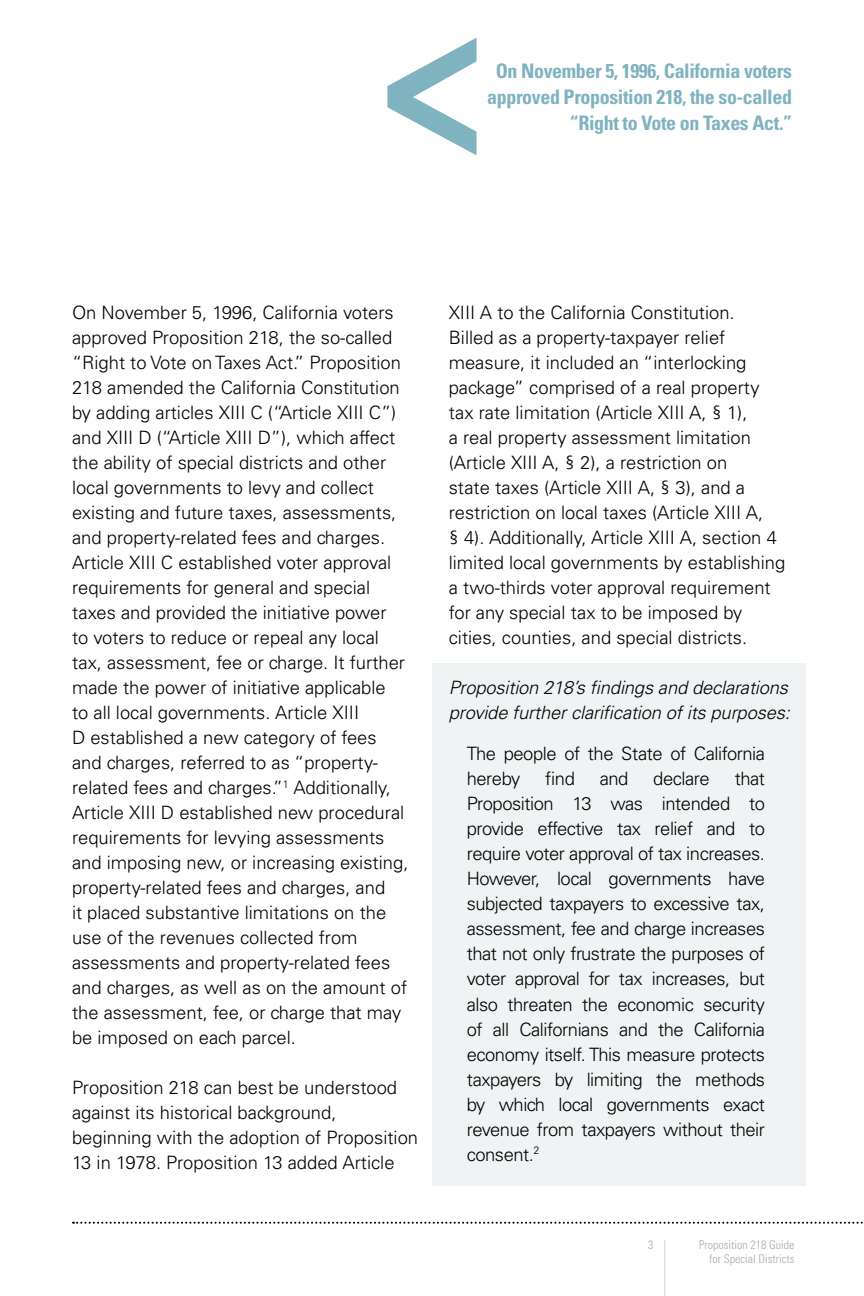
<style>
.page{position:relative;width:864px;height:1296px;background:#fff}
.page>*{position:absolute;margin:0;border:0;box-sizing:border-box;transform-origin:0 0}
.t1{font:700 condensed 20px/26px "Univers LT Std";letter-spacing:-.02em;color:#7fb3c0;text-align:right}
.t2{font:300 18.4px/25px "Univers LT Std";color:#000}
.t3{font:italic 300 18.4px/25px "Univers LT Std";letter-spacing:-.01em;color:#000}
.t4{font:300 18.4px/25px "Univers LT Std";letter-spacing:-.025em;color:#000}
.t5{font:300 condensed 12px/14px "Univers LT Std";color:#a7a9ac;text-align:right}
</style>
<div class="page">
<hr style="left:664px;top:1240px;width:1px;height:56px;background:#d1d3d4">
<svg style="left:73px;top:1222px;width:790px;height:2px"></svg>
<div style="left:432px;top:663px;width:374px;height:523px;background:#eff3f4"></div>
<svg style="left:387px;top:38px;width:90px;height:117px"></svg>
<p class="t1" style="left:487px;top:58px;width:306px">On November 5, 1996, California voters approved Proposition 218, the so-called “Right to Vote on Taxes Act.”</p>
<p class="t2" style="left:72px;top:300px;width:338px">On November 5, 1996, California voters approved Proposition 218, the so-called “Right to Vote on Taxes Act.” Proposition 218 amended the California Constitution by adding articles XIII C (“Article XIII C”) and XIII D (“Article XIII D”), which affect the ability of special districts and other local governments to levy and collect existing and future taxes, assessments, and property-related fees and charges.<br>Article XIII C established voter approval requirements for general and special taxes and provided the initiative power<br>to voters to reduce or repeal any local tax, assessment, fee or charge. It further made the power of initiative applicable<br>to all local governments. Article XIII<br>D established a new category of fees and charges, referred to as “property&shy;related fees and charges.”<sup>1</sup> Additionally, Article XIII D established new procedural requirements for levying assessments and imposing new, or increasing existing, property-related fees and charges, and<br>it placed substantive limitations on the use of the revenues collected from assessments and property-related fees and charges, as well as on the amount of the assessment, fee, or charge that may be imposed on each parcel.</p>
<p class="t2" style="left:72px;top:1075px;width:348px">Proposition 218 can best be understood against its historical background, beginning with the adoption of Proposition 13 in 1978. Proposition 13 added Article</p>
<p class="t2" style="left:449px;top:300px;width:338px">XIII A to the California Constitution.<br>Billed as a property-taxpayer relief measure, it included an “interlocking package” comprised of a real property tax rate limitation (Article XIII A, § 1),<br>a real property assessment limitation (Article XIII A, § 2), a restriction on<br>state taxes (Article XIII A, § 3), and a restriction on local taxes (Article XIII A,<br>§ 4). Additionally, Article XIII A, section 4 limited local governments by establishing a two-thirds voter approval requirement for any special tax to be imposed by cities, counties, and special districts.</p>
<p class="t3" style="left:449px;top:676px;width:343px">Proposition 218’s findings and declarations provide further clarification of its purposes:</p>
<p class="t4" style="left:467px;top:741px;width:300px">The people of the State of California hereby</p>
<p class="t2" style="left:545px;top:766px;width:31px">find</p>
<p class="t2" style="left:600px;top:766px;width:30px">and</p>
<p class="t4" style="left:653px;top:766px;width:58px">declare</p>
<p class="t2" style="left:467px;top:766px;width:300px;text-align:justify;text-indent:268px">that Proposition 13 was intended to provide effective tax relief and to require voter approval of tax increases.<br>However, local governments have subjected taxpayers to excessive tax, assessment, fee and charge increases that not only frustrate the purposes of voter approval for tax increases, but also threaten the economic security of all Californians and the California economy itself. This measure protects taxpayers by limiting the methods by which local governments exact revenue from taxpayers without their consent.<sup>2</sup></p>
<p class="t5" style="left:648px;top:1238px;width:7px">3</p>
<p class="t5" style="left:699px;top:1238px;width:97px">Proposition 218 Guide for Special Districts</p>
</div>
